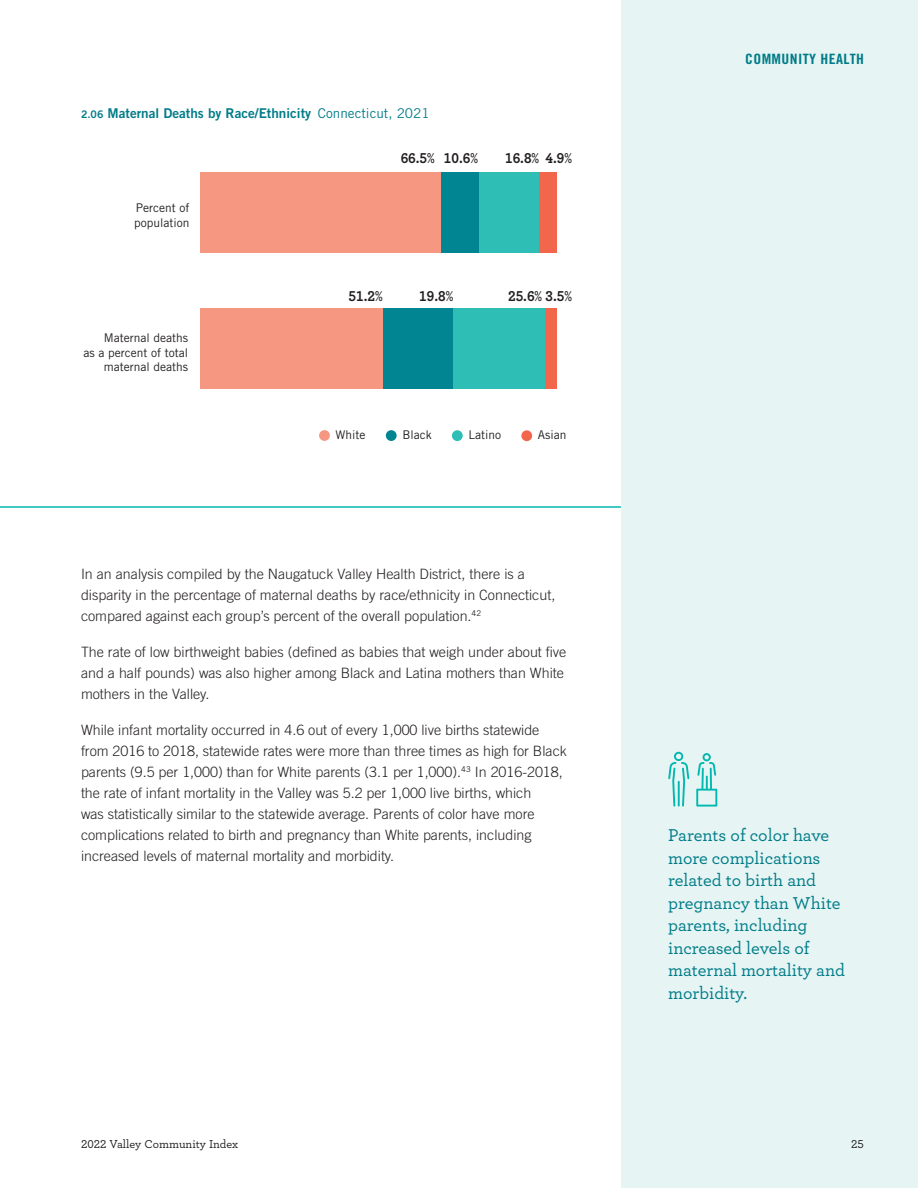
<style>
.page{position:relative;width:918px;height:1188px;background:#fff}
.page>*{position:absolute;margin:0;border:0;box-sizing:border-box;transform-origin:0 0}
.Callout{font:500 18px/22.5px "Archer";color:#007c89}
.t1{font:700 15px "Archer";color:#231f20;scale:.95 1}
.Body{font:300 14.25px/21px "Trade Gothic LT Std";color:#231f20}
.Page_Heading{font:14.25px "Trade Gothic LT Std Bd Cn 20";letter-spacing:.025em;color:#007c89;scale:1.1 1}
.Chart_Title{font:13.5px "Trade Gothic LT Std Bd 2";color:#007c89}
.t2{font:12px/14.4px "Trade Gothic LT Std";color:#231f20}
.t3{font:500 12px "Archer";color:#231f20}
.s1{font-size:10.5px}
.s2{font-family:"Trade Gothic LT Std"}
</style>
<div class="page">
<div style="left:621px;top:0;width:297px;height:1188px;background:#e6f4f3"></div>
<svg style="left:668px;top:752px;width:21px;height:55px"></svg>
<svg style="left:696px;top:753px;width:21px;height:54px"></svg>
<hr style="left:0;top:506px;width:621px;height:2px;background:#00b8af">
<div style="left:319px;top:430px;width:11px;height:11px;background:#f59781;border-radius:50%"></div>
<div style="left:452px;top:430px;width:11px;height:11px;background:#2ebeb6;border-radius:50%"></div>
<div style="left:521px;top:430px;width:11px;height:11px;background:#f2674c;border-radius:5px"></div>
<div style="left:386px;top:430px;width:11px;height:11px;background:#018592;border-radius:50%"></div>
<div style="left:539px;top:172px;width:18px;height:81px;background:#f2674c"></div>
<div style="left:545px;top:308px;width:12px;height:81px;background:#f2674c"></div>
<div style="left:479px;top:172px;width:60px;height:81px;background:#2ebeb6"></div>
<div style="left:453px;top:308px;width:92px;height:81px;background:#2ebeb6"></div>
<div style="left:440px;top:172px;width:39px;height:81px;background:#018592"></div>
<div style="left:383px;top:308px;width:70px;height:81px;background:#018592"></div>
<div style="left:200px;top:172px;width:240px;height:81px;background:#f59781"></div>
<div style="left:200px;top:308px;width:183px;height:81px;background:#f59781"></div>
<p class="Chart_Title" style="left:81px;top:105px;width:350px"><span class="s1">2.06</span> Maternal Deaths by Race/Ethnicity <span class="s2">Connecticut, 2021</span></p>
<p class="t2" style="left:134px;top:201px;width:57px">Percent of population</p>
<p class="t2" style="left:84px;top:331px;width:106px;text-align:right">Maternal deaths<br>as a percent of total maternal deaths</p>
<p class="t1" style="left:401px;top:146px;width:83px">66.5% 10.6%</p>
<p class="t1" style="left:505px;top:146px;width:72px">16.8% 4.9%</p>
<p class="t1" style="left:349px;top:284px;width:37px">51.2%</p>
<p class="t1" style="left:419px;top:284px;width:37px">19.8%</p>
<p class="t1" style="left:508px;top:284px;width:69px">25.6% 3.5%</p>
<p class="t2" style="left:336px;top:428px;width:31px">White</p>
<p class="t2" style="left:402px;top:428px;width:31px">Black</p>
<p class="t2" style="left:468px;top:428px;width:34px">Latino</p>
<p class="t2" style="left:538px;top:428px;width:30px">Asian</p>
<p class="Body" style="left:81px;top:563px;width:476px">In an analysis compiled by the Naugatuck Valley Health District, there is a disparity in the percentage of maternal deaths by race/ethnicity in Connecticut, compared against each group’s percent of the overall population.<sup>42</sup></p>
<p class="Body" style="left:81px;top:641px;width:487px">The rate of low birthweight babies (defined as babies that weigh under about five and a half pounds) was also higher among Black and Latina mothers than White mothers in the Valley.</p>
<p class="Body" style="left:81px;top:719px;width:487px">While infant mortality occurred in 4.6 out of every 1,000 live births statewide from 2016 to 2018, statewide rates were more than three times as high for Black parents (9.5 per 1,000) than for White parents (3.1 per 1,000).<sup>43</sup> In 2016-2018, the rate of infant mortality in the Valley was 5.2 per 1,000 live births, which<br>was statistically similar to the statewide average. Parents of color have more complications related to birth and pregnancy than White parents, including increased levels of maternal mortality and morbidity.</p>
<p class="t3" style="left:81px;top:1135px;width:159px">2022 Valley Community Index</p>
<p class="Page_Heading" style="left:745px;top:51px;width:109px">COMMUNITY HEALTH</p>
<p class="Callout" style="left:668px;top:823px;width:178px">Parents of color have more complications related to birth and pregnancy than White parents, including increased levels of maternal mortality and morbidity.</p>
<p class="t3" style="left:851px;top:1135px;width:14px">25</p>
</div>
